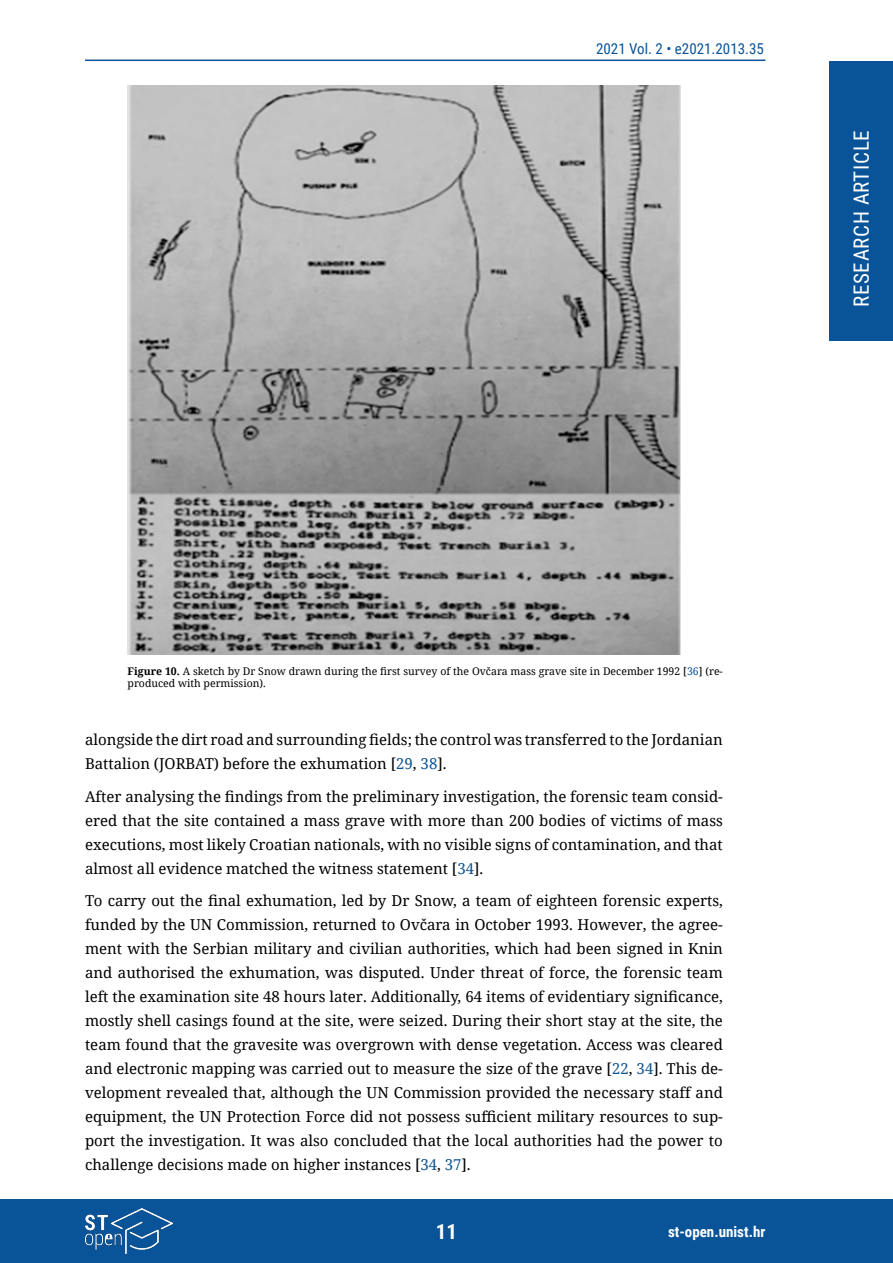
<style>
.page{position:relative;width:893px;height:1263px;background:#fff}
.page>*{position:absolute;margin:0;border:0;box-sizing:border-box;transform-origin:0 0}
.t1{font:21px "Roboto Condensed";letter-spacing:.035em;color:#fff}
.t2{font:700 21px "Roboto Condensed";color:#fff}
.t3{font:15px/24px "Noto Serif";color:#000;text-align:justify}
.t4{font:15px "Roboto Condensed";color:#095398}
.t5{font:700 15px "Roboto Condensed";color:#fff}
.t6{font:10.5px/12px "Noto Serif";color:#000}
.s1{font-weight:700}
.s2{color:#095398}
</style>
<div class="page">
<div style="left:829px;top:61px;width:64px;height:279px;background:#095398"></div>
<div style="left:0;top:1199px;width:893px;height:64px;background:#095398"></div>
<hr style="left:85px;top:60px;width:680px;height:1px;background:#095398">
<img style="left:85px;top:1209px;width:87px;height:44px">
<img style="left:128px;top:85px;width:552px;height:570px">
<p class="t4" style="left:596px;top:38px;width:169px">2021 Vol. 2 • e2021.2013.35</p>
<h1 class="t1" style="left:847px;top:307px;width:179px;rotate:-90deg">RESEARCH ARTICLE</h1>
<p class="t6" style="left:128px;top:664px;width:597px"><span class="s1">Figure 10.</span> A sketch by Dr Snow drawn during the first survey of the Ovčara mass grave site in December 1992 [<span class="s2">36</span>] (re&shy;produced with permission).</p>
<p class="t3" style="left:85px;top:727px;width:639px">alongside the dirt road and surrounding fields; the control was transferred to the Jordanian<br>Battalion (JORBAT) before the exhumation [<span class="s2">29</span>, <span class="s2">38</span>].</p>
<p class="t3" style="left:85px;top:784px;width:639px">After analysing the findings from the preliminary investigation, the forensic team consid&shy;ered that the site contained a mass grave with more than 200 bodies of victims of mass executions, most likely Croatian nationals, with no visible signs of contamination, and that almost all evidence matched the witness statement [<span class="s2">34</span>].</p>
<p class="t3" style="left:85px;top:888px;width:639px">To carry out the final exhumation, led by Dr Snow, a team of eighteen forensic experts, funded by the UN Commission, returned to Ovčara in October 1993. However, the agree&shy;ment with the Serbian military and civilian authorities, which had been signed in Knin and authorised the exhumation, was disputed. Under threat of force, the forensic team left the examination site 48 hours later. Additionally, 64 items of evidentiary significance, mostly shell casings found at the site, were seized. During their short stay at the site, the team found that the gravesite was overgrown with dense vegetation. Access was cleared and electronic mapping was carried out to measure the size of the grave [<span class="s2">22</span>, <span class="s2">34</span>]. This de&shy;velopment revealed that, although the UN Commission provided the necessary staff and equipment, the UN Protection Force did not possess sufficient military resources to sup&shy;port the investigation. It was also concluded that the local authorities had the power to challenge decisions made on higher instances [<span class="s2">34</span>, <span class="s2">37</span>].</p>
<h1 class="t2" style="left:436px;top:1217px;width:23px">11</h1>
<p class="t5" style="left:668px;top:1221px;width:99px">st-open.unist.hr</p>
</div>
